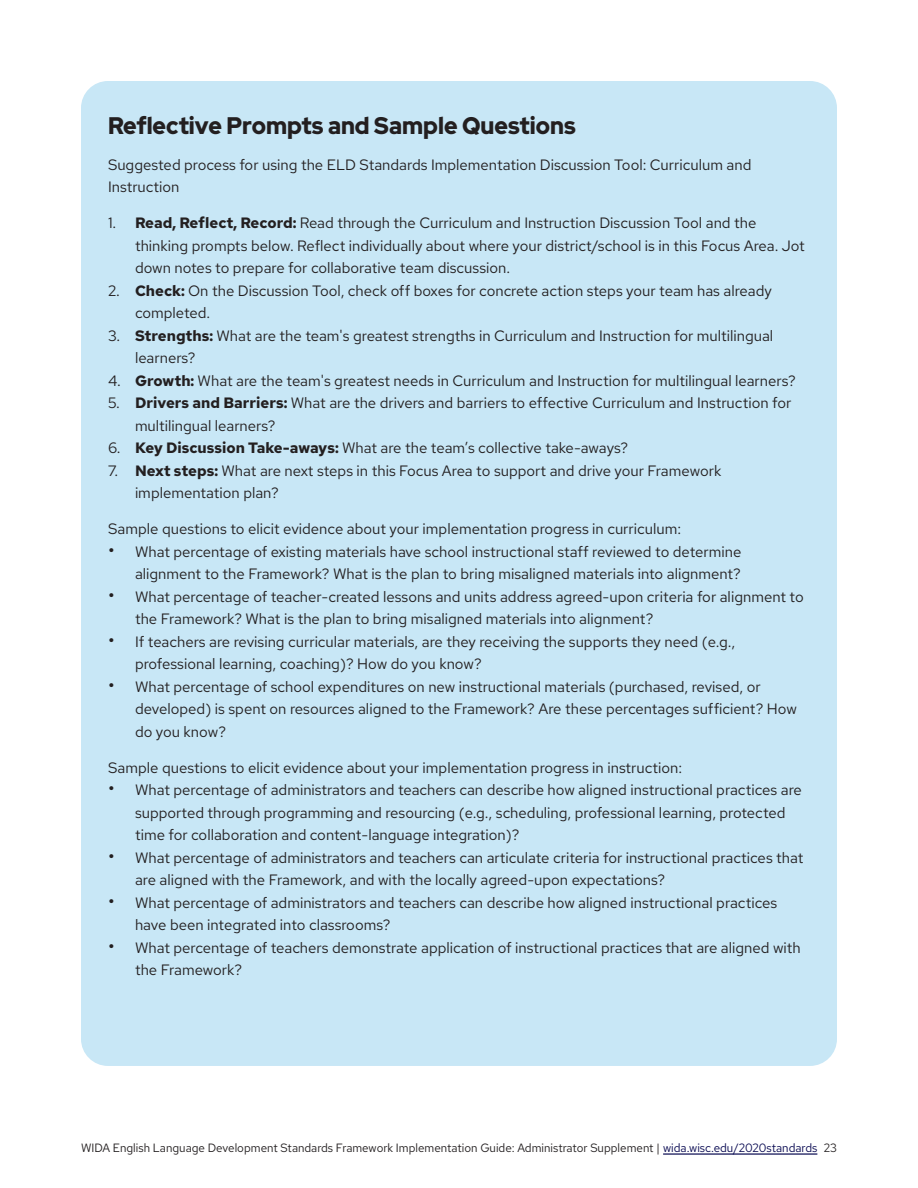
<style>
.page{position:relative;width:918px;height:1188px;background:#fff}
.page>*{position:absolute;margin:0;border:0;box-sizing:border-box;transform-origin:0 0}
.t1{font:900 24px "Red Hat Display";color:#231f20;scale:.95 1}
.Body_text{font:15px/22.5px "Red Hat Text";color:#231f20}
.Body_text-2{font:12px "Red Hat Text";color:#231f20}
.s1{font-weight:700}
.s2{font-size:19.5px}
.s3{color:#070850}
</style>
<div class="page">
<div style="left:81px;top:81px;width:756px;height:985px;background:#c8e7f6;border-radius:27px"></div>
<hr style="left:663px;top:1153px;width:154px;height:2px;background:#070850">
<h3 class="t1" style="left:108px;top:110px;width:494px">Reflective Prompts and Sample Questions</h3>
<p class="Body_text" style="left:108px;top:153px;width:645px">Suggested process for using the ELD Standards Implementation Discussion Tool: Curriculum and<br>Instruction</p>
<p class="Body_text" style="left:135px;top:212px;width:671px;text-indent:-27px">1. <span class="s1">Read, Reflect, Record:</span> Read through the Curriculum and Instruction Discussion Tool and the thinking prompts below. Reflect individually about where your district/school is in this Focus Area. Jot down notes to prepare for collaborative team discussion.</p>
<p class="Body_text" style="left:135px;top:279px;width:638px;text-indent:-27px">2. <span class="s1">Check:</span> On the Discussion Tool, check off boxes for concrete action steps your team has already completed.</p>
<p class="Body_text" style="left:135px;top:324px;width:640px;text-indent:-27px">3. <span class="s1">Strengths:</span> What are the team's greatest strengths in Curriculum and Instruction for multilingual learners?</p>
<p class="Body_text" style="left:108px;top:369px;width:689px">4. <span class="s1">Growth:</span> What are the team's greatest needs in Curriculum and Instruction for multilingual learners?</p>
<p class="Body_text" style="left:135px;top:392px;width:658px;text-indent:-27px">5. <span class="s1">Drivers and Barriers:</span> What are the drivers and barriers to effective Curriculum and Instruction for multilingual learners?</p>
<p class="Body_text" style="left:108px;top:437px;width:522px">6. <span class="s1">Key Discussion Take-aways:</span> What are the team’s collective take-aways?</p>
<p class="Body_text" style="left:135px;top:459px;width:588px;text-indent:-27px">7. <span class="s1">Next steps:</span> What are next steps in this Focus Area to support and drive your Framework implementation plan?</p>
<p class="Body_text" style="left:108px;top:518px;width:575px">Sample questions to elicit evidence about your implementation progress in curriculum:</p>
<p class="Body_text" style="left:108px;top:540px;width:635px;text-align:right"><span class="s2">•</span> What percentage of existing materials have school instructional staff reviewed to determine alignment to the Framework? What is the plan to bring misaligned materials into alignment?</p>
<p class="Body_text" style="left:135px;top:585px;width:670px;text-indent:-27px"><span class="s2">•</span> What percentage of teacher-created lessons and units address agreed-upon criteria for alignment to the Framework? What is the plan to bring misaligned materials into alignment?</p>
<p class="Body_text" style="left:135px;top:630px;width:602px;text-indent:-27px"><span class="s2">•</span> If teachers are revising curricular materials, are they receiving the supports they need (e.g., professional learning, coaching)? How do you know?</p>
<p class="Body_text" style="left:135px;top:675px;width:663px;text-indent:-27px"><span class="s2">•</span> What percentage of school expenditures on new instructional materials (purchased, revised, or developed) is spent on resources aligned to the Framework? Are these percentages sufficient? How do you know?</p>
<p class="Body_text" style="left:108px;top:756px;width:576px">Sample questions to elicit evidence about your implementation progress in instruction:</p>
<p class="Body_text" style="left:135px;top:779px;width:668px;text-indent:-27px"><span class="s2">•</span> What percentage of administrators and teachers can describe how aligned instructional practices are supported through programming and resourcing (e.g., scheduling, professional learning, protected time for collaboration and content-language integration)?</p>
<p class="Body_text" style="left:135px;top:846px;width:670px;text-indent:-27px"><span class="s2">•</span> What percentage of administrators and teachers can articulate criteria for instructional practices that are aligned with the Framework, and with the locally agreed-upon expectations?</p>
<p class="Body_text" style="left:135px;top:891px;width:644px;text-indent:-27px"><span class="s2">•</span> What percentage of administrators and teachers can describe how aligned instructional practices have been integrated into classrooms?</p>
<p class="Body_text" style="left:135px;top:936px;width:667px;text-indent:-27px"><span class="s2">•</span> What percentage of teachers demonstrate application of instructional practices that are aligned with the Framework?</p>
<p class="Body_text-2" style="left:81px;top:1140px;width:738px">WIDA English Language Development Standards Framework Implementation Guide: Administrator Supplement | <span class="s3">wida.wisc.edu/2020standards</span></p>
<p class="Body_text-2" style="left:824px;top:1140px;width:15px">23</p>
</div>
